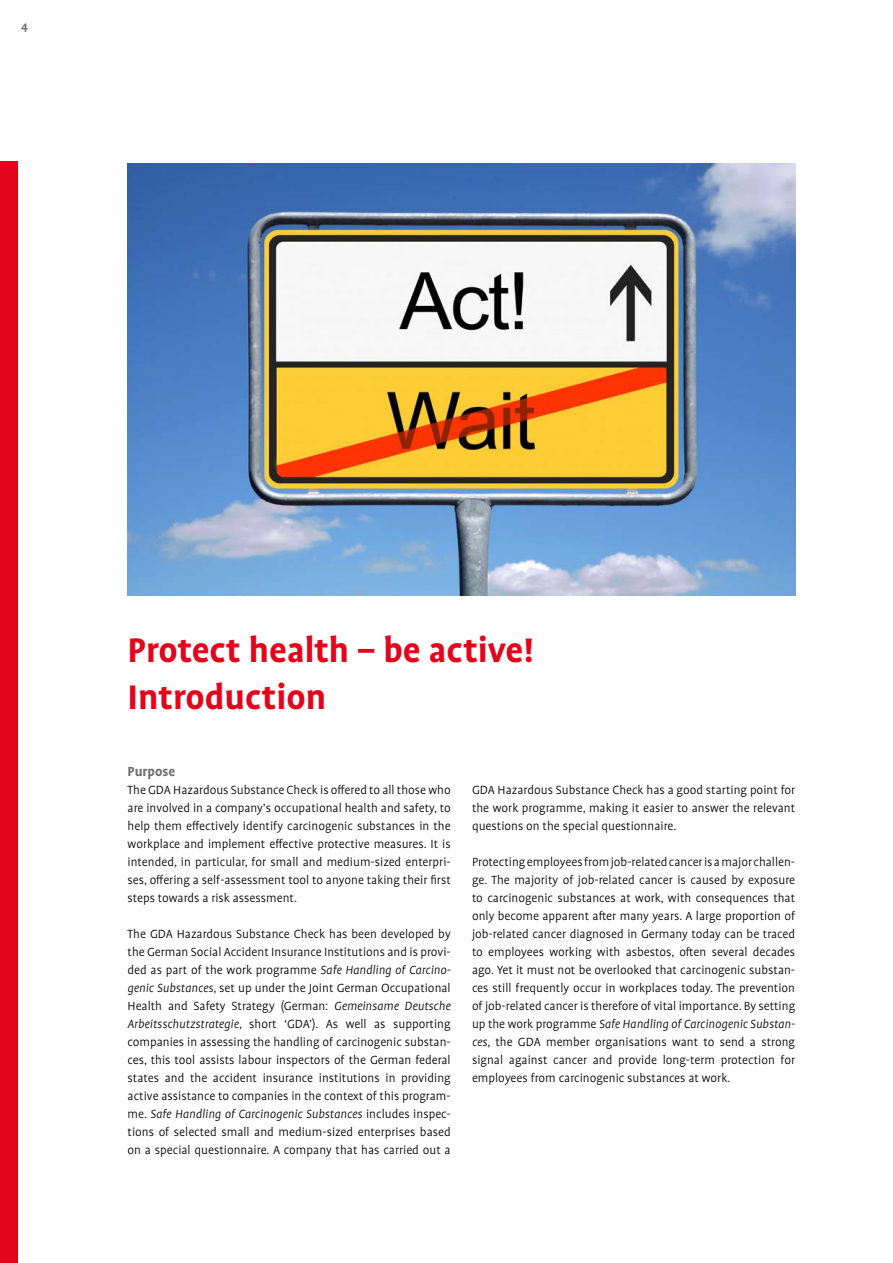
<style>
.page{position:relative;width:893px;height:1263px;background:#fff}
.page>*{position:absolute;margin:0;border:0;box-sizing:border-box;transform-origin:0 0}
.GDA_Headline{font:700 39px "Profile Pro";color:#e3051b}
.GDA_Subline{font:700 15px "Profile Pro";color:#706f6f}
.GDA_Fließtext{font:300 13.5px/18px "Profile Pro";color:#000;text-align:justify}
.t1{font:700 12.75px "Profile Pro";color:#706f6f}
.s1{font-style:italic}
</style>
<div class="page">
<div style="left:0;top:162px;width:17px;height:1101px;background:#e3051b"></div>
<img style="left:128px;top:164px;width:667px;height:431px">
<p class="t1" style="left:21px;top:19px;width:8px">4</p>
<h1 class="GDA_Headline" style="left:128px;top:627px;width:407px">Protect health – be active!</h1>
<h1 class="GDA_Headline" style="left:128px;top:674px;width:200px">Introduction</h1>
<p class="GDA_Subline" style="left:128px;top:762px;width:49px">Purpose</p>
<p class="GDA_Fließtext" style="left:128px;top:781px;width:325px">The GDA Hazardous Substance Check is offered to all those who are involved in a company’s occupational health and safety, to help them effectively identify carcinogenic substances in the workplace and implement effective protective measures. It is intended, in particular, for small and medium-sized enterpri&shy;ses, offering a self-assessment tool to anyone taking their first steps towards a risk assessment.</p>
<p class="GDA_Fließtext" style="left:128px;top:925px;width:325px">The GDA Hazardous Substance Check has been developed by the German Social Accident Insurance Institutions and is provi&shy;ded as part of the work programme <span class="s1">Safe Handling of Carcino&shy;genic Substances</span>, set up under the Joint German Occupational Health and Safety Strategy (German: <span class="s1">Gemeinsame Deutsche Arbeitsschutzstrategie</span>, short ‘GDA’). As well as supporting companies in assessing the handling of carcinogenic substan&shy;ces, this tool assists labour inspectors of the German federal states and the accident insurance institutions in providing active assistance to companies in the context of this program&shy;me. <span class="s1">Safe Handling of Carcinogenic Substances</span> includes inspec&shy;tions of selected small and medium-sized enterprises based on a special questionnaire. A company that has carried out a</p>
<p class="GDA_Fließtext" style="left:472px;top:781px;width:325px">GDA Hazardous Substance Check has a good starting point for the work programme, making it easier to answer the relevant questions on the special questionnaire.</p>
<p class="GDA_Fließtext" style="left:472px;top:853px;width:325px">Protecting employees from job-related cancer is a major challen&shy;ge. The majority of job-related cancer is caused by exposure to carcinogenic substances at work, with consequences that only become apparent after many years. A large proportion of job-related cancer diagnosed in Germany today can be traced to employees working with asbestos, often several decades ago. Yet it must not be overlooked that carcinogenic substan&shy;ces still frequently occur in workplaces today. The prevention of job-related cancer is therefore of vital importance. By setting up the work programme <span class="s1">Safe Handling of Carcinogenic Substan&shy;ces</span>, the GDA member organisations want to send a strong signal against cancer and provide long-term protection for employees from carcinogenic substances at work.</p>
</div>
